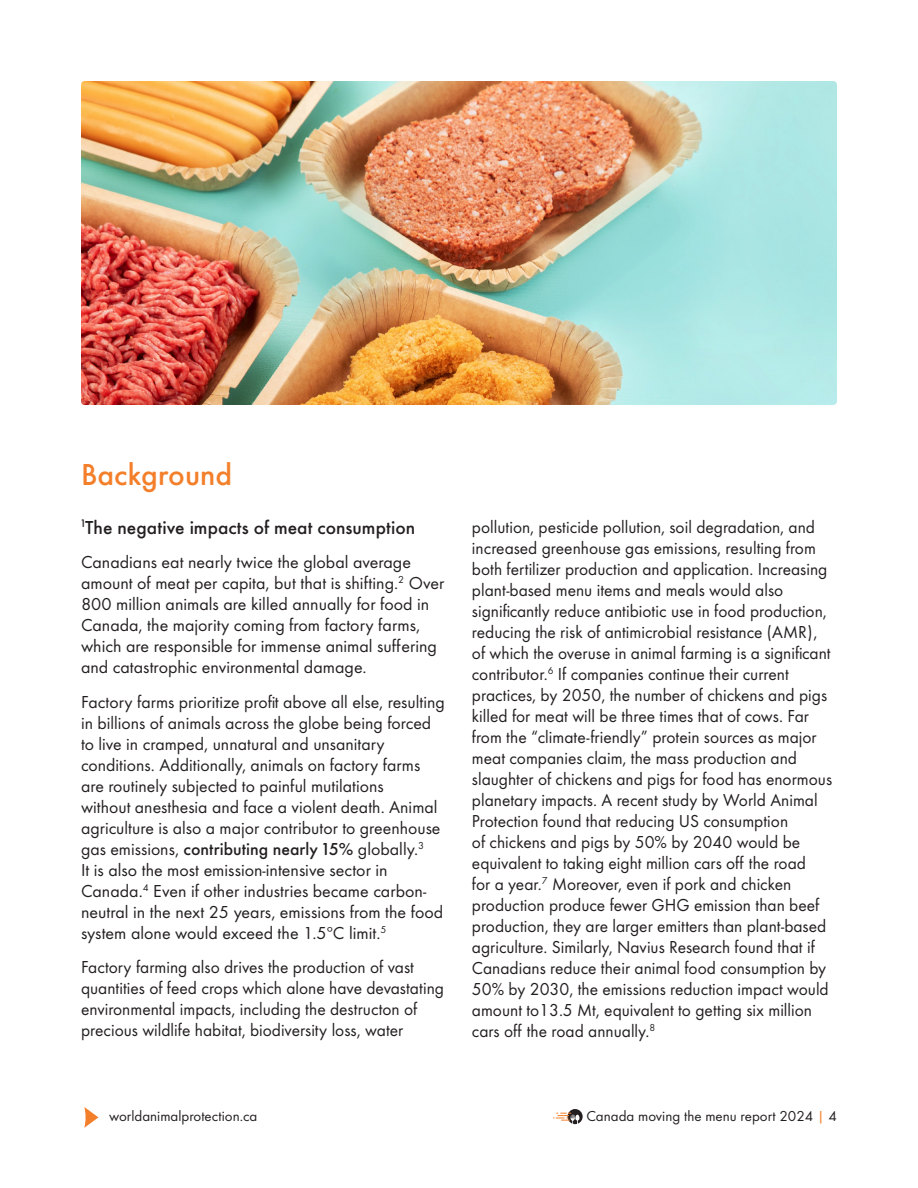
<style>
.page{position:relative;width:918px;height:1188px;background:#fff}
.page>*{position:absolute;margin:0;border:0;box-sizing:border-box;transform-origin:0 0}
.WAP_Headline_-_Medium_-_Orange{font:500 31.5px "Futura Round";color:#f47f2a}
.WAP_Headline_-_Medium_-_Orange-2{font:500 19.5px "Futura Round";color:#231f20}
.WAP_-_Body_-_Regular{font:18px/21px "Futura Round";color:#231f20}
.t1{font:15px "Futura Round";color:#231f20}
.s1{font-weight:500}
.s2{color:#f47f2a}
</style>
<div class="page">
<svg style="left:84px;top:1107px;width:14px;height:21px"></svg>
<svg style="left:553px;top:1109px;width:30px;height:15px"></svg>
<img style="left:81px;top:81px;width:756px;height:324px">
<p class="WAP_Headline_-_Medium_-_Orange" style="left:81px;top:452px;width:153px">Background</p>
<p class="WAP_Headline_-_Medium_-_Orange-2" style="left:81px;top:513px;width:336px"><sup>1</sup>The negative impacts of meat consumption</p>
<p class="WAP_-_Body_-_Regular" style="left:81px;top:551px;width:365px">Canadians eat nearly twice the global average amount of meat per capita, but that is shifting.<sup>2</sup> Over 800 million animals are killed annually for food in Canada, the majority coming from factory farms, which are responsible for immense animal suffering and catastrophic environmental damage.</p>
<p class="WAP_-_Body_-_Regular" style="left:81px;top:690px;width:365px">Factory farms prioritize profit above all else, resulting in billions of animals across the globe being forced to live in cramped, unnatural and unsanitary conditions. Additionally, animals on factory farms are routinely subjected to painful mutilations<br>without anesthesia and face a violent death. Animal agriculture is also a major contributor to greenhouse gas emissions, <span class="s1">contributing nearly 15%</span> globally.<sup>3<br></sup>It is also the most emission-intensive sector in Canada.<sup>4</sup> Even if other industries became carbon&shy;neutral in the next 25 years, emissions from the food system alone would exceed the 1.5ºC limit.<sup>5</sup></p>
<p class="WAP_-_Body_-_Regular" style="left:81px;top:956px;width:365px">Factory farming also drives the production of vast quantities of feed crops which alone have devastating environmental impacts, including the destructon of precious wildlife habitat, biodiversity loss, water</p>
<p class="WAP_-_Body_-_Regular" style="left:472px;top:515px;width:362px">pollution, pesticide pollution, soil degradation, and increased greenhouse gas emissions, resulting from both fertilizer production and application. Increasing plant-based menu items and meals would also significantly reduce antibiotic use in food production, reducing the risk of antimicrobial resistance (AMR), of which the overuse in animal farming is a significant contributor.<sup>6</sup> If companies continue their current practices, by 2050, the number of chickens and pigs killed for meat will be three times that of cows. Far from the “climate-friendly” protein sources as major meat companies claim, the mass production and slaughter of chickens and pigs for food has enormous planetary impacts. A recent study by World Animal Protection found that reducing US consumption<br>of chickens and pigs by 50% by 2040 would be equivalent to taking eight million cars off the road<br>for a year.<sup>7</sup> Moreover, even if pork and chicken production produce fewer GHG emission than beef production, they are larger emitters than plant-based agriculture. Similarly, Navius Research found that if Canadians reduce their animal food consumption by 50% by 2030, the emissions reduction impact would amount to13.5 Mt, equivalent to getting six million cars off the road annually.<sup>8</sup></p>
<p class="t1" style="left:109px;top:1105px;width:150px">worldanimalprotection.ca</p>
<p class="t1" style="left:586px;top:1105px;width:252px">Canada moving the menu report 2024 <span class="s2">|</span> 4</p>
</div>
